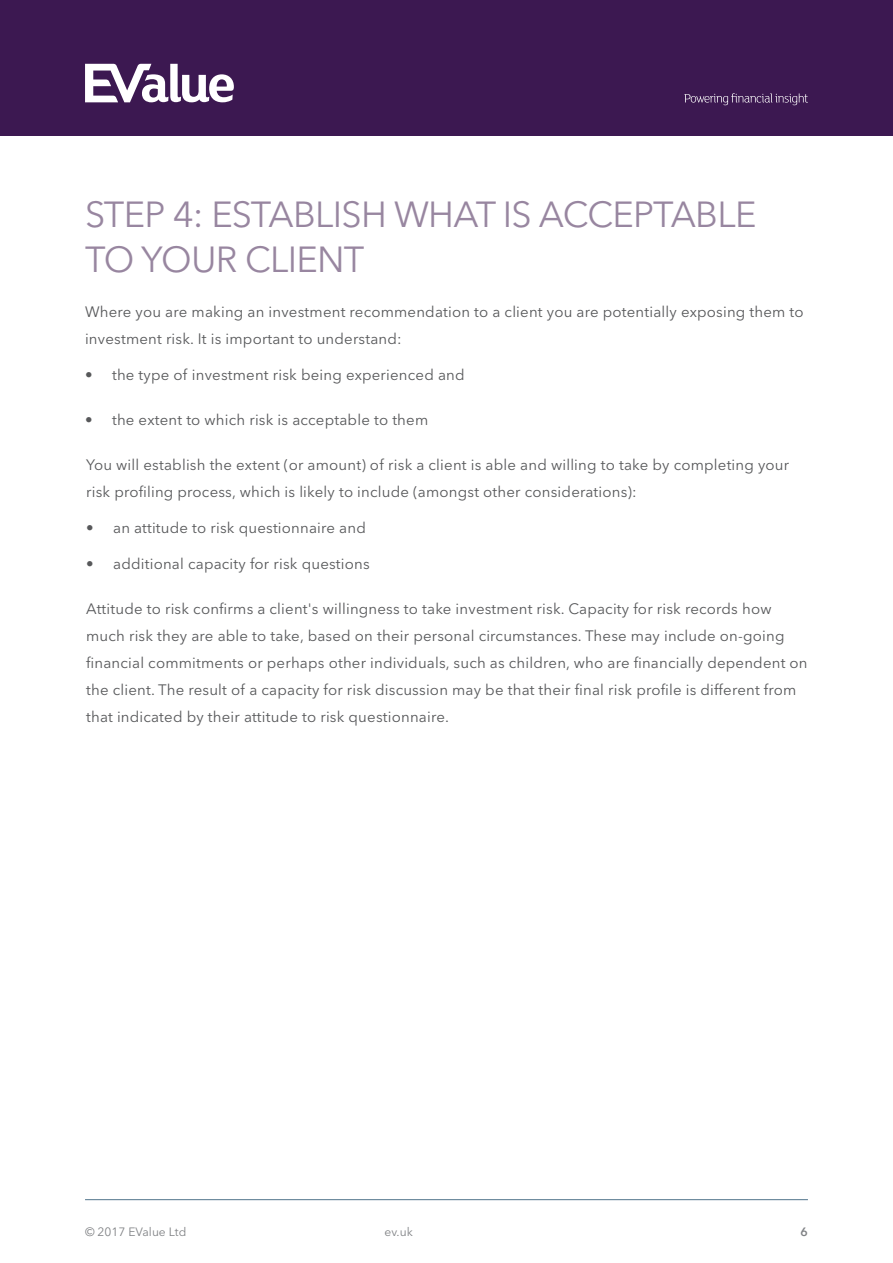
<style>
.page{position:relative;width:893px;height:1263px;background:#fff}
.page>*{position:absolute;margin:0;border:0;box-sizing:border-box;transform-origin:0 0}
.PAGE_HEADING_29_30{font:36px/45px "Avenir Next LT Pro";letter-spacing:-.02em;color:#9886a0}
.INTRO_12_14{font:15px/27px "Avenir Next LT Pro";letter-spacing:.015em;color:#57585a}
.t1{font:12px "Avenir Next LT Pro";color:#808285}
.t2{font:600 12px "Avenir Next LT Pro";color:#808285}
</style>
<div class="page">
<hr style="left:85px;top:1199px;width:723px;height:1px;background:#51748b">
<div style="left:0;top:0;width:893px;height:136px;background:#3c1851"></div>
<svg style="left:85px;top:64px;width:149px;height:38px"></svg>
<svg style="left:684px;top:93px;width:124px;height:12px"></svg>
<p class="PAGE_HEADING_29_30" style="left:85px;top:192px;width:673px">STEP 4: ESTABLISH WHAT IS ACCEPTABLE<br>TO YOUR CLIENT</p>
<p class="INTRO_12_14" style="left:85px;top:299px;width:720px">Where you are making an investment recommendation to a client you are potentially exposing them to investment risk. It is important to understand:</p>
<p class="INTRO_12_14" style="left:85px;top:362px;width:381px">• the type of investment risk being experienced and</p>
<p class="INTRO_12_14" style="left:85px;top:407px;width:345px">• the extent to which risk is acceptable to them</p>
<p class="INTRO_12_14" style="left:86px;top:452px;width:705px">You will establish the extent (or amount) of risk a client is able and willing to take by completing your risk profiling process, which is likely to include (amongst other considerations):</p>
<p class="INTRO_12_14" style="left:86px;top:515px;width:281px">• an attitude to risk questionnaire and</p>
<p class="INTRO_12_14" style="left:86px;top:551px;width:285px">• additional capacity for risk questions</p>
<p class="INTRO_12_14" style="left:86px;top:596px;width:723px">Attitude to risk confirms a client's willingness to take investment risk. Capacity for risk records how much risk they are able to take, based on their personal circumstances. These may include on-going financial commitments or perhaps other individuals, such as children, who are financially dependent on the client. The result of a capacity for risk discussion may be that their final risk profile is different from that indicated by their attitude to risk questionnaire.</p>
<p class="t1" style="left:85px;top:1224px;width:103px">© 2017 EValue Ltd</p>
<p class="t1" style="left:384px;top:1224px;width:30px">ev.uk</p>
<p class="t2" style="left:801px;top:1224px;width:9px">6</p>
</div>
